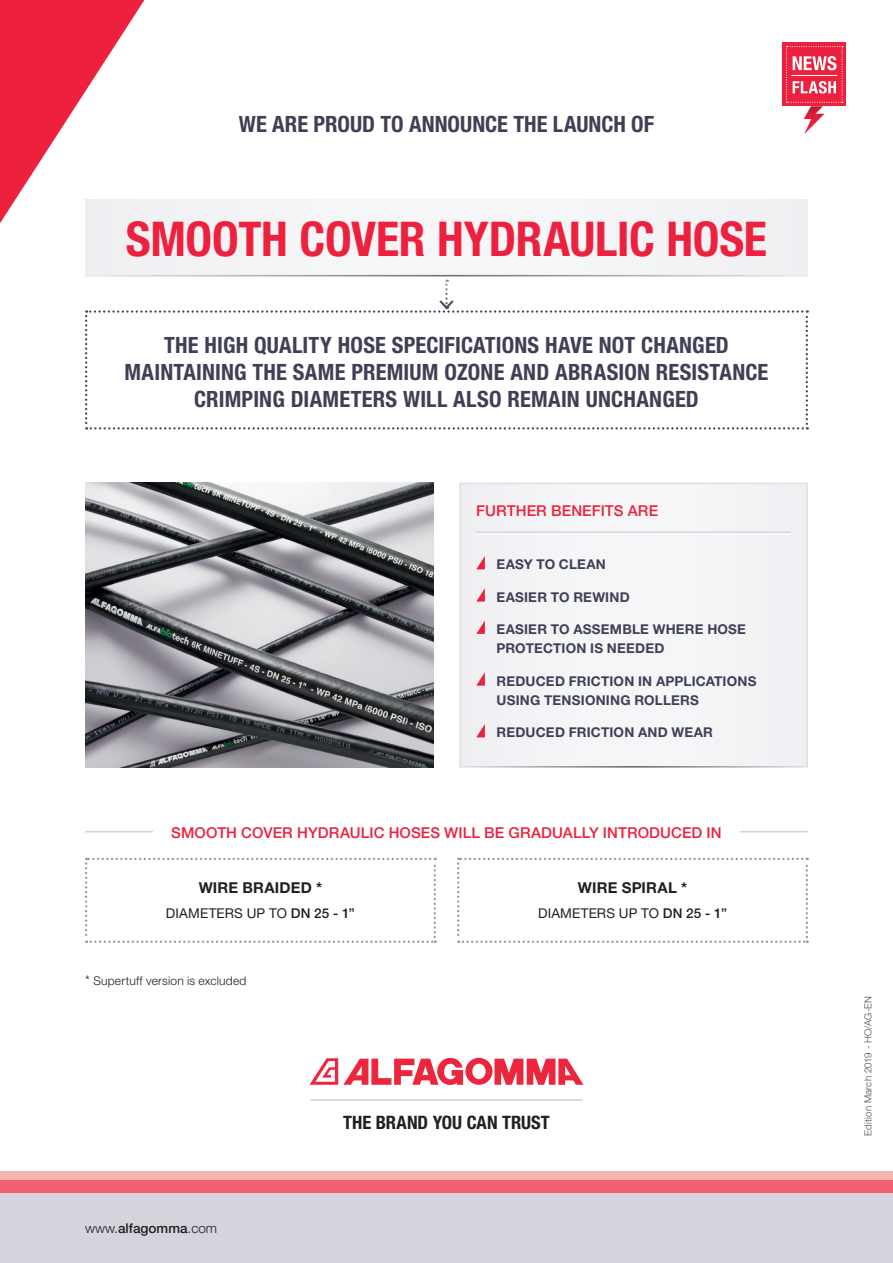
<style>
.page{position:relative;width:893px;height:1263px;background:#fff}
.page>*{position:absolute;margin:0;border:0;box-sizing:border-box;transform-origin:0 0}
.t1{font:700 condensed 48px "Helvetica Neue LT Std";letter-spacing:-.005em;color:#ed213d}
.t2{font:700 condensed 22.5px/27px "Helvetica Neue LT Std";letter-spacing:.01em;color:#3f4056;text-align:center}
.t3{font:700 condensed 18.45px "Helvetica Neue LT Std";letter-spacing:.005em;color:#231f20}
.t4{font:500 15px "Helvetica Neue LT Std";letter-spacing:.01em;color:#ed213d}
.t5{font:700 15px "Helvetica Neue LT Std";letter-spacing:.01em;color:#231f20}
.t6{font:700 13.5px/19.5px "Helvetica Neue LT Std";letter-spacing:.015em;color:#3f4056}
.t7{font:13.5px "Helvetica Neue LT Std";letter-spacing:.01em;color:#231f20}
.t8{font:500 13.5px "Helvetica Neue LT Std";color:#231f20}
.t9{font:300 12px "Helvetica Neue LT Std";letter-spacing:.015em;color:#231f20}
.t10{font:300 9.75px "Helvetica Neue LT Std";letter-spacing:.02em;color:#4b4c4d}
.s1{font-weight:500}
.s2{font-size:13.5px}
.s3{font-weight:300}
</style>
<div class="page">
<div style="left:782px;top:43px;width:64px;height:63px;background:#ed213d"></div>
<svg style="left:786px;top:46px;width:57px;height:88px"></svg>
<svg style="left:0;top:0;width:144px;height:223px"></svg>
<div style="left:0;top:1193px;width:893px;height:70px;background:#d5d4dd"></div>
<div style="left:0;top:1180px;width:893px;height:13px;background:#f05e70"></div>
<div style="left:0;top:1171px;width:893px;height:9px;background:#f5b5ae"></div>
<svg style="left:310px;top:1058px;width:273px;height:27px"></svg>
<hr style="left:310px;top:1099px;width:272px;height:2px;background:#d5d4dd">
<div style="left:85px;top:200px;width:723px;height:75px;background:#f4f4f6"></div>
<hr style="left:85px;top:275px;width:723px;height:1px;background:#231f20">
<div style="left:459px;top:482px;width:349px;height:286px;background:#f4f4f6"></div>
<hr style="left:463px;top:766px;width:341px;height:1px;background:#231f20">
<img style="left:85px;top:483px;width:349px;height:284px">
<svg style="left:476px;top:556px;width:9px;height:13px"></svg>
<svg style="left:476px;top:588px;width:9px;height:14px"></svg>
<svg style="left:476px;top:620px;width:9px;height:14px"></svg>
<svg style="left:476px;top:672px;width:9px;height:14px"></svg>
<svg style="left:476px;top:724px;width:9px;height:13px"></svg>
<hr style="left:476px;top:533px;width:315px;height:1px;background:#fff">
<hr style="left:476px;top:531px;width:315px;height:2px;background:#d5d4dd">
<svg style="left:85px;top:280px;width:723px;height:149px"></svg>
<svg style="left:457px;top:858px;width:351px;height:85px"></svg>
<svg style="left:85px;top:858px;width:351px;height:85px"></svg>
<p class="t2" style="left:239px;top:110px;width:417px">WE ARE PROUD TO ANNOUNCE THE LAUNCH OF</p>
<h1 class="t1" style="left:126px;top:210px;width:643px">SMOOTH COVER HYDRAULIC HOSE</h1>
<p class="t2" style="left:125px;top:331px;width:645px">THE HIGH QUALITY HOSE SPECIFICATIONS HAVE NOT CHANGED<br>MAINTAINING THE SAME PREMIUM OZONE AND ABRASION RESISTANCE<br>CRIMPING DIAMETERS WILL ALSO REMAIN UNCHANGED</p>
<p class="t4" style="left:476px;top:501px;width:183px">FURTHER BENEFITS ARE</p>
<p class="t6" style="left:496px;top:554px;width:111px">EASY TO CLEAN</p>
<p class="t6" style="left:496px;top:587px;width:135px">EASIER TO REWIND</p>
<p class="t6" style="left:496px;top:619px;width:251px">EASIER TO ASSEMBLE WHERE HOSE<br>PROTECTION IS NEEDED</p>
<p class="t6" style="left:496px;top:671px;width:262px">REDUCED FRICTION IN APPLICATIONS<br>USING TENSIONING ROLLERS</p>
<p class="t6" style="left:496px;top:722px;width:218px">REDUCED FRICTION AND WEAR</p>
<p class="t4" style="left:171px;top:823px;width:552px">SMOOTH COVER HYDRAULIC HOSES WILL BE GRADUALLY INTRODUCED IN</p>
<p class="t5" style="left:199px;top:878px;width:125px">WIRE BRAIDED *</p>
<p class="t7" style="left:166px;top:905px;width:190px">DIAMETERS UP TO <span class="s1">DN 25 - 1”</span></p>
<p class="t9" style="left:85px;top:973px;width:163px"><span class="s2">*</span> Supertuff version is excluded</p>
<p class="t5" style="left:578px;top:878px;width:111px">WIRE SPIRAL *</p>
<p class="t7" style="left:538px;top:905px;width:190px">DIAMETERS UP TO <span class="s1">DN 25 - 1”</span></p>
<p class="t8" style="left:85px;top:1220px;width:134px"><span class="s3">www.</span>alfagomma<span class="s3">.com</span></p>
<p class="t3" style="left:343px;top:1111px;width:208px">THE BRAND YOU CAN TRUST</p>
<p class="t10" style="left:862px;top:1135px;width:141px;rotate:-90deg">Edition March 2019 - HO/AG-EN</p>
</div>
